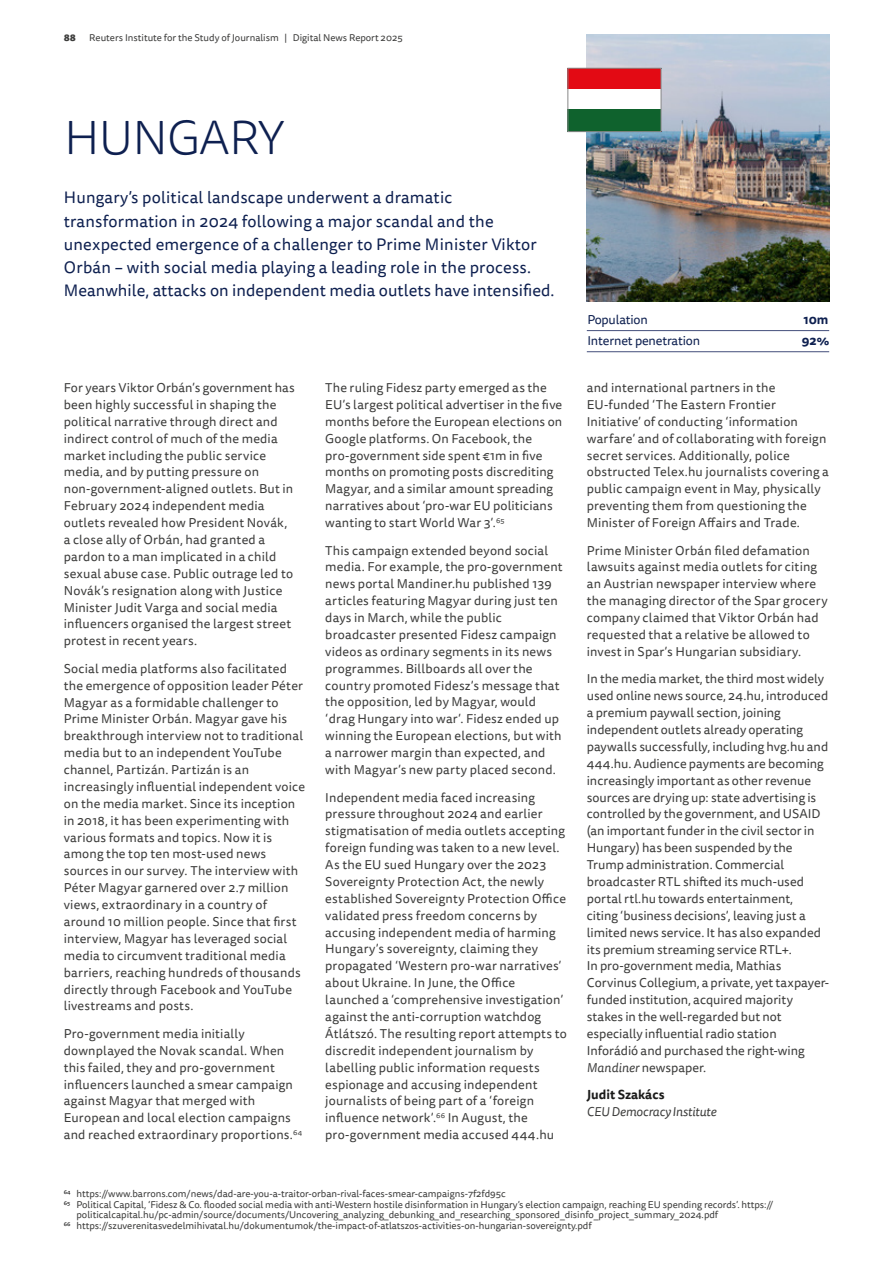
<style>
.page{position:relative;width:893px;height:1263px;background:#fff}
.page>*{position:absolute;margin:0;border:0;box-sizing:border-box;transform-origin:0 0}
.t1{font:300 48px "Tisa Sans Pro";letter-spacing:-.015em;color:#0e2050}
.t2{font:16.5px/23.2px "Tisa Sans Pro";letter-spacing:.015em;color:#0e2050}
.t3{font:12.75px/17px "Tisa Sans Pro";letter-spacing:.015em;color:#3c3c3b}
.t4{font:12.75px "Tisa Sans Pro";letter-spacing:-.01em;color:#0e2050}
.t5{font:italic 12.75px "Tisa Sans Pro";letter-spacing:-.01em;color:#3c3c3b}
.t6{font:700 12.75px "Tisa Sans Pro";letter-spacing:-.005em;color:#1b1b1a}
.t7{font:700 12.75px "Tisa Sans Pro";color:#0e2050}
.t8{font:9.75px "Tisa Sans Pro";color:#3c3c3b}
.t9{font:800 9.75px "Tisa Sans Pro";color:#3c3c3b}
.s1{font-style:italic}
</style>
<div class="page">
<hr style="left:587px;top:330px;width:242px;height:1px;background:#434e7b">
<hr style="left:587px;top:351px;width:242px;height:1px;background:#434e7b">
<img style="left:587px;top:34px;width:242px;height:268px">
<svg style="left:570px;top:89px;width:89px;height:21px"></svg>
<div style="left:568px;top:68px;width:93px;height:21px;background:#e30a14"></div>
<div style="left:568px;top:110px;width:93px;height:22px;background:#0f622d"></div>
<div style="left:568px;top:68px;width:93px;height:64px;border:1px solid #878787"></div>
<p class="t9" style="left:64px;top:30px;width:14px">88</p>
<p class="t8" style="left:89px;top:31px;width:315px">Reuters Institute for the Study of Journalism | Digital News Report 2025</p>
<h1 class="t1" style="left:64px;top:107px;width:222px">HUNGARY</h1>
<p class="t2" style="left:64px;top:186px;width:492px">Hungary’s political landscape underwent a dramatic transformation in 2024 following a major scandal and the unexpected emergence of a challenger to Prime Minister Viktor Orbán – with social media playing a leading role in the process.<br>Meanwhile, attacks on independent media outlets have intensified.</p>
<p class="t3" style="left:64px;top:379px;width:233px">For years Viktor Orbán’s government has been highly successful in shaping the political narrative through direct and indirect control of much of the media market including the public service media, and by putting pressure on non-government-aligned outlets. But in February 2024 independent media outlets revealed how President Novák, a close ally of Orbán, had granted a pardon to a man implicated in a child sexual abuse case. Public outrage led to Novák’s resignation along with Justice Minister Judit Varga and social media influencers organised the largest street protest in recent years.</p>
<p class="t3" style="left:64px;top:660px;width:243px">Social media platforms also facilitated the emergence of opposition leader Péter Magyar as a formidable challenger to Prime Minister Orbán. Magyar gave his breakthrough interview not to traditional media but to an independent YouTube channel, Partizán. Partizán is an increasingly influential independent voice on the media market. Since its inception in 2018, it has been experimenting with various formats and topics. Now it is among the top ten most-used news sources in our survey. The interview with Péter Magyar garnered over 2.7 million views, extraordinary in a country of around 10 million people. Since that first interview, Magyar has leveraged social media to circumvent traditional media barriers, reaching hundreds of thousands directly through Facebook and YouTube livestreams and posts.</p>
<p class="t3" style="left:64px;top:1025px;width:240px">Pro-government media initially downplayed the Novak scandal. When this failed, they and pro-government influencers launched a smear campaign against Magyar that merged with European and local election campaigns and reached extraordinary proportions.<sup>64</sup></p>
<p class="t3" style="left:325px;top:379px;width:239px">The ruling Fidesz party emerged as the EU’s largest political advertiser in the five months before the European elections on Google platforms. On Facebook, the pro-government side spent €1m in five months on promoting posts discrediting Magyar, and a similar amount spreading narratives about ‘pro-war EU politicians wanting to start World War 3’.<sup>65</sup></p>
<p class="t3" style="left:325px;top:542px;width:239px">This campaign extended beyond social media. For example, the pro-government news portal Mandiner.hu published 139 articles featuring Magyar during just ten days in March, while the public broadcaster presented Fidesz campaign videos as ordinary segments in its news programmes. Billboards all over the country promoted Fidesz’s message that the opposition, led by Magyar, would ‘drag Hungary into war’. Fidesz ended up winning the European elections, but with a narrower margin than expected, and with Magyar’s new party placed second.</p>
<p class="t3" style="left:325px;top:789px;width:243px">Independent media faced increasing pressure throughout 2024 and earlier stigmatisation of media outlets accepting foreign funding was taken to a new level.<br>As the EU sued Hungary over the 2023<br>Sovereignty Protection Act, the newly established Sovereignty Protection Office validated press freedom concerns by accusing independent media of harming Hungary’s sovereignty, claiming they propagated ‘Western pro-war narratives’ about Ukraine. In June, the Office launched a ‘comprehensive investigation’ against the anti-corruption watchdog Átlátszó. The resulting report attempts to discredit independent journalism by labelling public information requests espionage and accusing independent journalists of being part of a ‘foreign influence network’.<sup>66</sup> In August, the pro-government media accused 444.hu</p>
<p class="t4" style="left:587px;top:311px;width:62px">Population</p>
<p class="t7" style="left:803px;top:310px;width:26px">10m</p>
<p class="t4" style="left:587px;top:332px;width:114px">Internet penetration</p>
<p class="t7" style="left:802px;top:331px;width:29px">92%</p>
<p class="t3" style="left:587px;top:379px;width:244px">and international partners in the EU-funded ‘The Eastern Frontier Initiative’ of conducting ‘information warfare’ and of collaborating with foreign secret services. Additionally, police obstructed Telex.hu journalists covering a public campaign event in May, physically preventing them from questioning the Minister of Foreign Affairs and Trade.</p>
<p class="t3" style="left:587px;top:542px;width:242px">Prime Minister Orbán filed defamation lawsuits against media outlets for citing an Austrian newspaper interview where the managing director of the Spar grocery company claimed that Viktor Orbán had requested that a relative be allowed to invest in Spar’s Hungarian subsidiary.</p>
<p class="t3" style="left:587px;top:671px;width:244px">In the media market, the third most widely used online news source, 24.hu, introduced a premium paywall section, joining independent outlets already operating paywalls successfully, including hvg.hu and 444.hu. Audience payments are becoming increasingly important as other revenue sources are drying up: state advertising is controlled by the government, and USAID (an important funder in the civil sector in Hungary) has been suspended by the Trump administration. Commercial broadcaster RTL shifted its much-used portal rtl.hu towards entertainment,<br>citing ‘business decisions’, leaving just a limited news service. It has also expanded its premium streaming service RTL+.<br>In pro-government media, Mathias Corvinus Collegium, a private, yet taxpayer&shy;funded institution, acquired majority stakes in the well-regarded but not especially influential radio station Inforádió and purchased the right-wing <span class="s1">Mandiner</span> newspaper.</p>
<p class="t6" style="left:587px;top:1085px;width:79px">Judit Szakács</p>
<p class="t5" style="left:587px;top:1103px;width:131px">CEU Democracy Institute</p>
<p class="t8" style="left:64px;top:1187px;width:444px"><sup>64</sup> https://www.barrons.com/news/dad-are-you-a-traitor-orban-rival-faces-smear-campaigns-7f2fd95c</p>
<p class="t8" style="left:64px;top:1198px;width:711px"><sup>65</sup> Political Capital, ‘Fidesz &amp; Co. flooded social media with anti-Western hostile disinformation in Hungary’s election campaign, reaching EU spending records’. https://</p>
<p class="t8" style="left:77px;top:1208px;width:643px">politicalcapital.hu/pc-admin/source/documents/Uncovering_analyzing_debunking_and_researching_sponsored_disinfo_project_summary_2024.pdf</p>
<p class="t8" style="left:64px;top:1219px;width:529px"><sup>66</sup> https://szuverenitasvedelmihivatal.hu/dokumentumok/the-impact-of-atlatszos-activities-on-hungarian-sovereignty.pdf</p>
</div>
